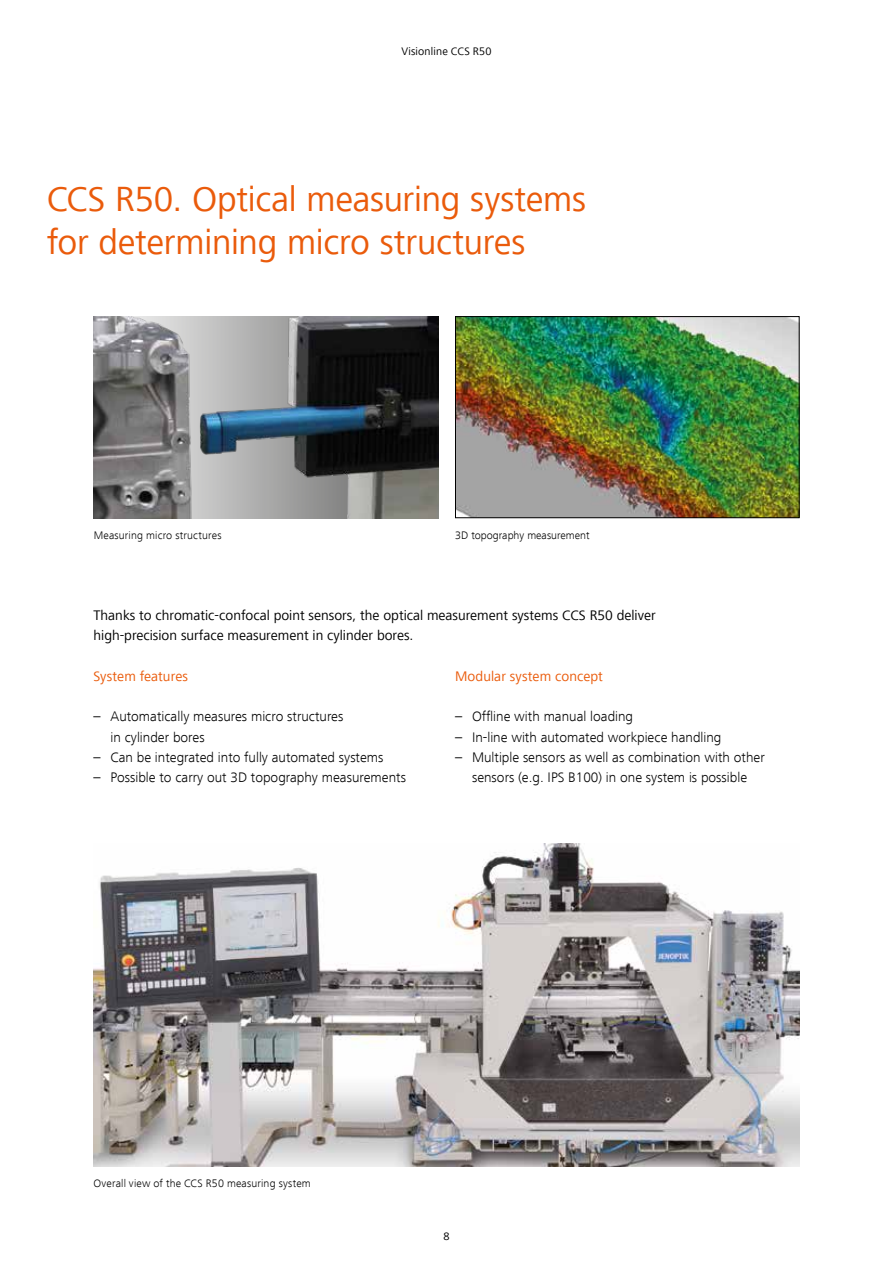
<style>
.page{position:relative;width:893px;height:1263px;background:#fff}
.page>*{position:absolute;margin:0;border:0;box-sizing:border-box;transform-origin:0 0}
.t1{font:36px/43.5px "Frutiger Next LT";letter-spacing:-.01em;color:#ea5b0b}
.t2{font:300 14.25px/20.2px "Frutiger Next LT";color:#000}
.t3{font:14.25px/20.2px "Frutiger Next LT";color:#000}
.t4{font:14.25px "Frutiger Next LT";letter-spacing:.005em;color:#ea5b0b}
.t5{font:300 11.25px "Frutiger Next LT";letter-spacing:.01em;color:#000}
.t6{font:11.25px "Frutiger Next LT";letter-spacing:.015em;color:#000}
</style>
<div class="page">
<img style="left:457px;top:318px;width:340px;height:198px">
<div style="left:455px;top:316px;width:344px;height:202px;border:1px solid #000"></div>
<img style="left:94px;top:316px;width:344px;height:203px">
<img style="left:94px;top:843px;width:706px;height:324px">
<p class="t6" style="left:401px;top:45px;width:92px">Visionline CCS R50</p>
<h1 class="t1" style="left:47px;top:177px;width:541px">CCS R50. Optical measuring systems for determining micro structures</h1>
<p class="t5" style="left:94px;top:529px;width:129px">Measuring micro structures</p>
<p class="t5" style="left:455px;top:529px;width:136px">3D topography measurement</p>
<p class="t3" style="left:94px;top:605px;width:564px">Thanks to chromatic-confocal point sensors, the optical measurement systems CCS R50 deliver high-precision surface measurement in cylinder bores.</p>
<p class="t4" style="left:94px;top:668px;width:96px">System features</p>
<p class="t2" style="left:111px;top:706px;width:234px;text-indent:-17px">– Automatically measures micro structures in cylinder bores</p>
<p class="t2" style="left:94px;top:747px;width:291px">– Can be integrated into fully automated systems</p>
<p class="t2" style="left:94px;top:767px;width:314px">– Possible to carry out 3D topography measurements</p>
<p class="t4" style="left:455px;top:668px;width:149px">Modular system concept</p>
<p class="t2" style="left:455px;top:706px;width:180px">– Offline with manual loading</p>
<p class="t2" style="left:455px;top:727px;width:268px">– In-line with automated workpiece handling</p>
<p class="t2" style="left:455px;top:747px;width:311px;text-align:center">– Multiple sensors as well as combination with other sensors (e.g. IPS B100) in one system is possible</p>
<p class="t5" style="left:94px;top:1177px;width:219px">Overall view of the CCS R50 measuring system</p>
<p class="t6" style="left:443px;top:1229px;width:8px">8</p>
</div>
